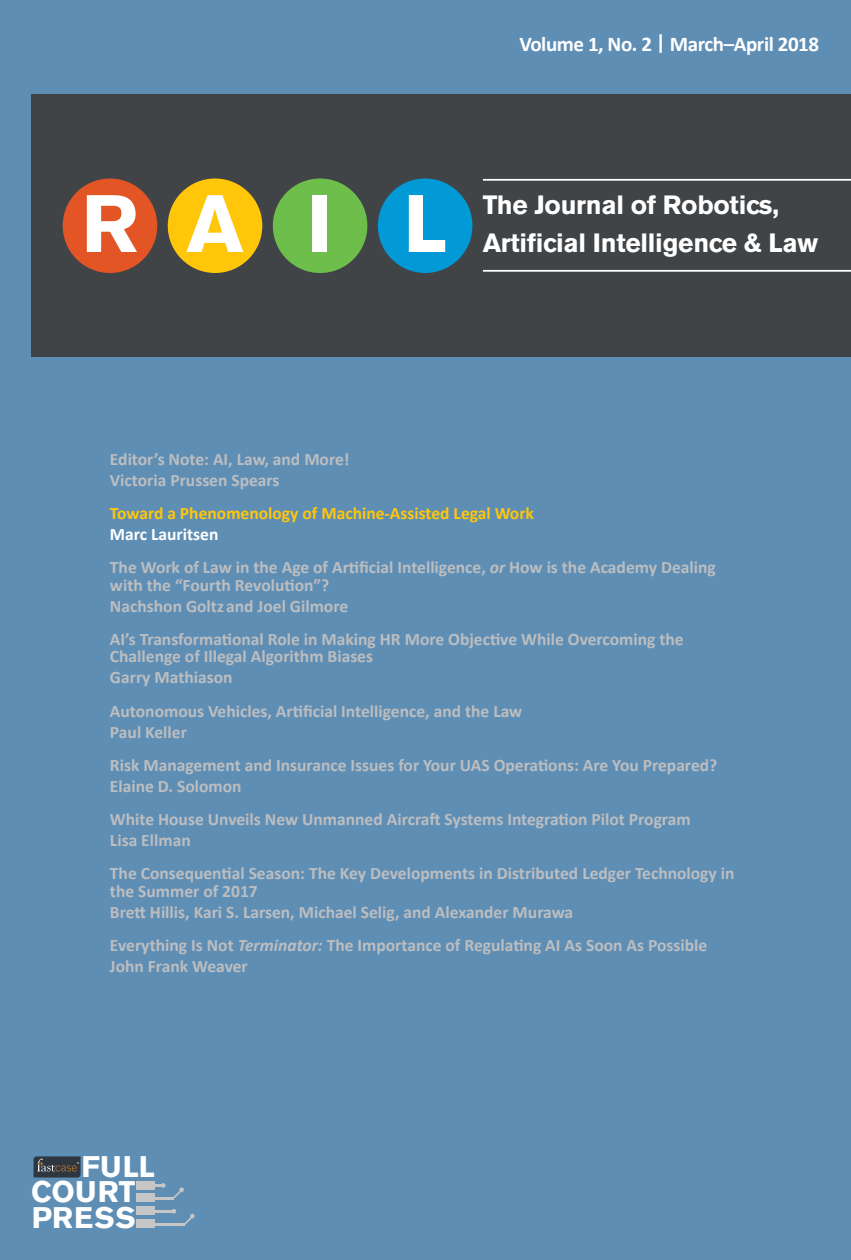
<style>
.page{position:relative;width:851px;height:1260px;background:#fff}
.page>*{position:absolute;margin:0;border:0;box-sizing:border-box;transform-origin:0 0}
.t1{font:700 80.5px "Akzidenz Grotesk BE";color:#fff}
.t2{font:700 29.57px/26.1px "Akzidenz Grotesk BE";color:#fff}
.t3{font:700 26.25px/38.5px "Akzidenz Grotesk BE";letter-spacing:-.01em;color:#fff}
.t4{font:700 21px "Calibri";letter-spacing:-.02em;color:#fff}
.toc_article{font:700 17.5px/17.5px "Calibri";color:#bcbec0}
.toc_author{font:700 17.5px "Calibri";color:#bcbec0}
.toc_article-2{font:700 17.5px "Calibri";color:#ffc60a}
.toc_author-2{font:700 17.5px "Calibri";color:#fff}
.t5{font:2.8px "Arial";color:#fff}
.s1{font-style:italic}
</style>
<div class="page">
<div style="left:0;top:0;width:850px;height:1260px;background:#5f8eb5"></div>
<div style="left:31px;top:94px;width:819px;height:263px;background:#414447"></div>
<div style="left:63px;top:178px;width:94px;height:95px;background:#e45525;border-radius:50%"></div>
<div style="left:168px;top:178px;width:94px;height:95px;background:#ffc60a;border-radius:50%"></div>
<div style="left:273px;top:178px;width:94px;height:95px;background:#6dbe4b;border-radius:50%"></div>
<div style="left:378px;top:178px;width:94px;height:95px;background:#0199d6;border-radius:50%"></div>
<hr style="left:483px;top:179px;width:367px;height:2px;background:#fff">
<hr style="left:483px;top:270px;width:367px;height:2px;background:#fff">
<div style="left:136px;top:1181px;width:18px;height:8px;background:#c6c6c6"></div>
<div style="left:136px;top:1194px;width:18px;height:8px;background:#c6c6c6"></div>
<div style="left:136px;top:1207px;width:18px;height:8px;background:#c6c6c6"></div>
<div style="left:136px;top:1220px;width:18px;height:8px;background:#c6c6c6"></div>
<svg style="left:154px;top:1209px;width:22px;height:5px"></svg>
<hr style="left:154px;top:1223px;width:31px;height:2px;background:#c6c6c6">
<svg style="left:185px;top:1214px;width:10px;height:11px"></svg>
<svg style="left:152px;top:1183px;width:32px;height:16px"></svg>
<svg style="left:34px;top:1156px;width:47px;height:22px"></svg>
<p class="t4" style="left:519px;top:29px;width:301px">Volume 1, No. 2 | March–April 2018</p>
<p class="t1" style="left:81px;top:177px;width:58px">R</p>
<p class="t1" style="left:186px;top:177px;width:58px">A</p>
<p class="t1" style="left:307px;top:177px;width:27px">I</p>
<p class="t1" style="left:403px;top:177px;width:45px">L</p>
<p class="t3" style="left:483px;top:186px;width:337px">The Journal of Robotics,<br>Artificial Intelligence &amp; Law</p>
<p class="toc_article" style="left:110px;top:450px;width:241px">Editor’s Note: AI, Law, and More!</p>
<p class="toc_author" style="left:110px;top:467px;width:171px">Victoria Prussen Spears</p>
<p class="toc_article-2" style="left:110px;top:501px;width:425px">Toward a Phenomenology of Machine-Assisted Legal Work</p>
<p class="toc_author-2" style="left:110px;top:522px;width:110px">Marc Lauritsen</p>
<p class="toc_article" style="left:110px;top:558px;width:607px">The Work of Law in the Age of Artificial Intelligence, <span class="s1">or</span> How is the Academy Dealing with the “Fourth Revolution”?</p>
<p class="toc_author" style="left:110px;top:593px;width:240px">Nachshon Goltz and Joel Gilmore</p>
<p class="toc_article" style="left:110px;top:630px;width:575px">AI’s Transformational Role in Making HR More Objective While Overcoming the<br>Challenge of Illegal Algorithm Biases</p>
<p class="toc_author" style="left:110px;top:665px;width:124px">Garry Mathiason</p>
<p class="toc_article" style="left:110px;top:702px;width:414px">Autonomous Vehicles, Artificial Intelligence, and the Law</p>
<p class="toc_author" style="left:110px;top:719px;width:78px">Paul Keller</p>
<p class="toc_article" style="left:110px;top:756px;width:608px">Risk Management and Insurance Issues for Your UAS Operations: Are You Prepared?</p>
<p class="toc_author" style="left:110px;top:774px;width:133px">Elaine D. Solomon</p>
<p class="toc_article" style="left:110px;top:810px;width:582px">White House Unveils New Unmanned Aircraft Systems Integration Pilot Program</p>
<p class="toc_author" style="left:110px;top:828px;width:82px">Lisa Ellman</p>
<p class="toc_article" style="left:110px;top:865px;width:626px">The Consequential Season: The Key Developments in Distributed Ledger Technology in the Summer of 2017</p>
<p class="toc_author" style="left:110px;top:900px;width:464px">Brett Hillis, Kari S. Larsen, Michael Selig, and Alexander Murawa</p>
<p class="toc_article" style="left:110px;top:936px;width:599px">Everything Is Not <span class="s1">Terminator:</span> The Importance of Regulating AI As Soon As Possible</p>
<p class="toc_author" style="left:110px;top:954px;width:139px">John Frank Weaver</p>
<p class="t2" style="left:82px;top:1154px;width:75px">FULL</p>
<p class="t5" style="left:77px;top:1161px;width:4px">®</p>
<p class="t2" style="left:31px;top:1179px;width:106px">COURT<br>PRESS</p>
</div>
